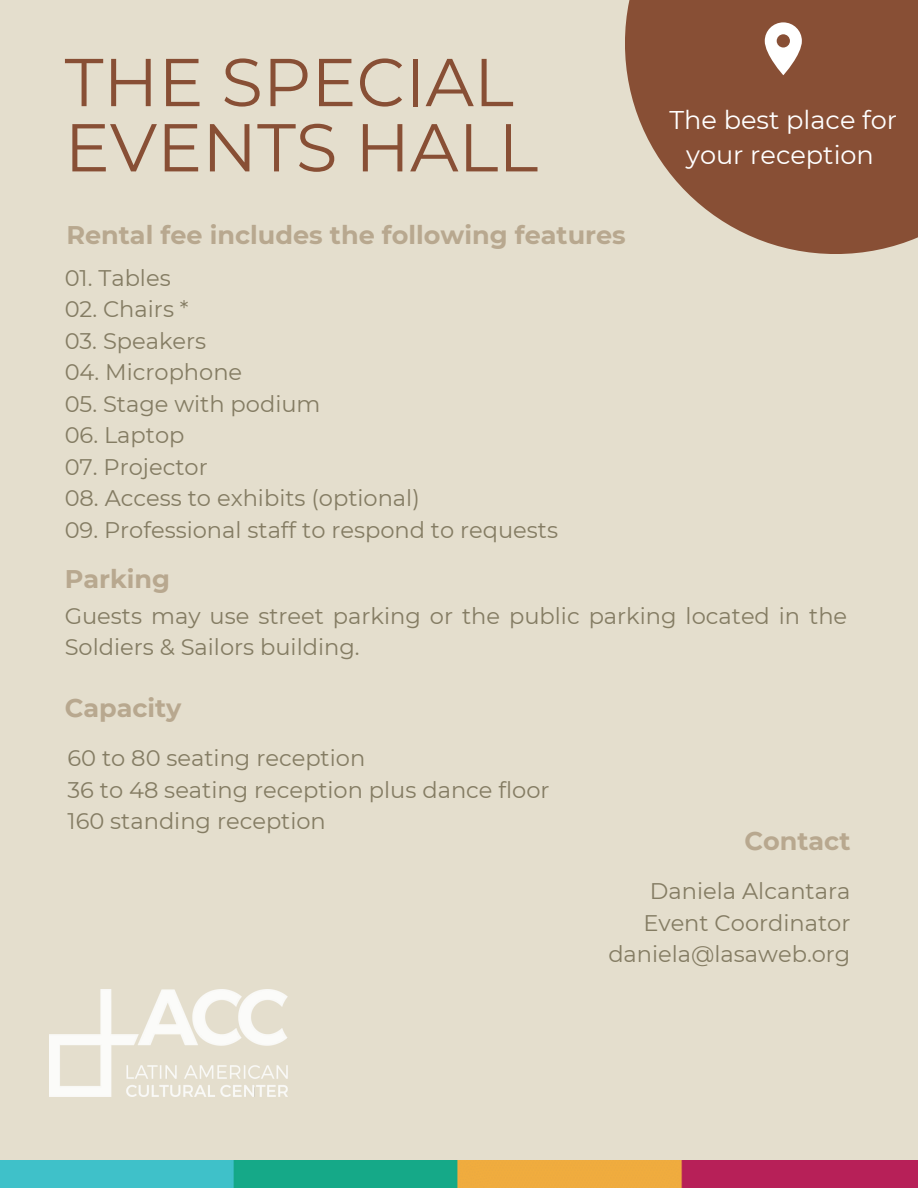
<style>
.page{position:relative;width:918px;height:1188px;background:#e4decd}
.page>*{position:absolute;margin:0;border:0;box-sizing:border-box;transform-origin:0 0}
.t1{font:67.5px/65.2px "Montserrat";color:#884f35}
.t2{font:25.65px/34.8px "Montserrat";color:#fff;text-align:center}
.t3{font:700 25.5px "Montserrat";color:#b8a88f}
.t4{font:22.5px/31.5px "Montserrat";color:#847c63}
</style>
<div class="page">
<div style="left:625px;top:0;width:293px;height:254px;background:#884f35"></div>
<svg style="left:765px;top:22px;width:37px;height:53px"></svg>
<img style="left:50px;top:990px;width:237px;height:107px">
<img style="left:0;top:1161px;width:918px;height:27px">
<p class="t1" style="left:65px;top:49px;width:475px">THE SPECIAL<br>EVENTS HALL</p>
<p class="t2" style="left:670px;top:103px;width:229px">The best place for your reception</p>
<p class="t3" style="left:66px;top:219px;width:561px">Rental fee includes the following features</p>
<p class="t4" style="left:65px;top:262px;width:108px">01. Tables</p>
<p class="t4" style="left:65px;top:293px;width:125px">02. Chairs *</p>
<p class="t4" style="left:65px;top:325px;width:143px">03. Speakers</p>
<p class="t4" style="left:65px;top:356px;width:179px">04. Microphone</p>
<p class="t4" style="left:65px;top:388px;width:257px">05. Stage with podium</p>
<p class="t4" style="left:65px;top:419px;width:121px">06. Laptop</p>
<p class="t4" style="left:65px;top:451px;width:145px">07. Projector</p>
<p class="t4" style="left:65px;top:482px;width:357px">08. Access to exhibits (optional)</p>
<p class="t4" style="left:65px;top:514px;width:495px">09. Professional staff to respond to requests</p>
<p class="t3" style="left:65px;top:563px;width:107px">Parking</p>
<p class="t4" style="left:65px;top:600px;width:784px">Guests may use street parking or the public parking located in the<br>Soldiers &amp; Sailors building.</p>
<p class="t3" style="left:65px;top:692px;width:118px">Capacity</p>
<p class="t4" style="left:68px;top:742px;width:299px">60 to 80 seating reception</p>
<p class="t4" style="left:68px;top:774px;width:484px">36 to 48 seating reception plus dance floor</p>
<p class="t4" style="left:68px;top:805px;width:260px">160 standing reception</p>
<p class="t3" style="left:744px;top:826px;width:108px">Contact</p>
<p class="t4" style="left:650px;top:876px;width:202px">Daniela Alcantara</p>
<p class="t4" style="left:643px;top:907px;width:209px">Event Coordinator</p>
<p class="t4" style="left:608px;top:939px;width:244px">daniela@lasaweb.org</p>
</div>
